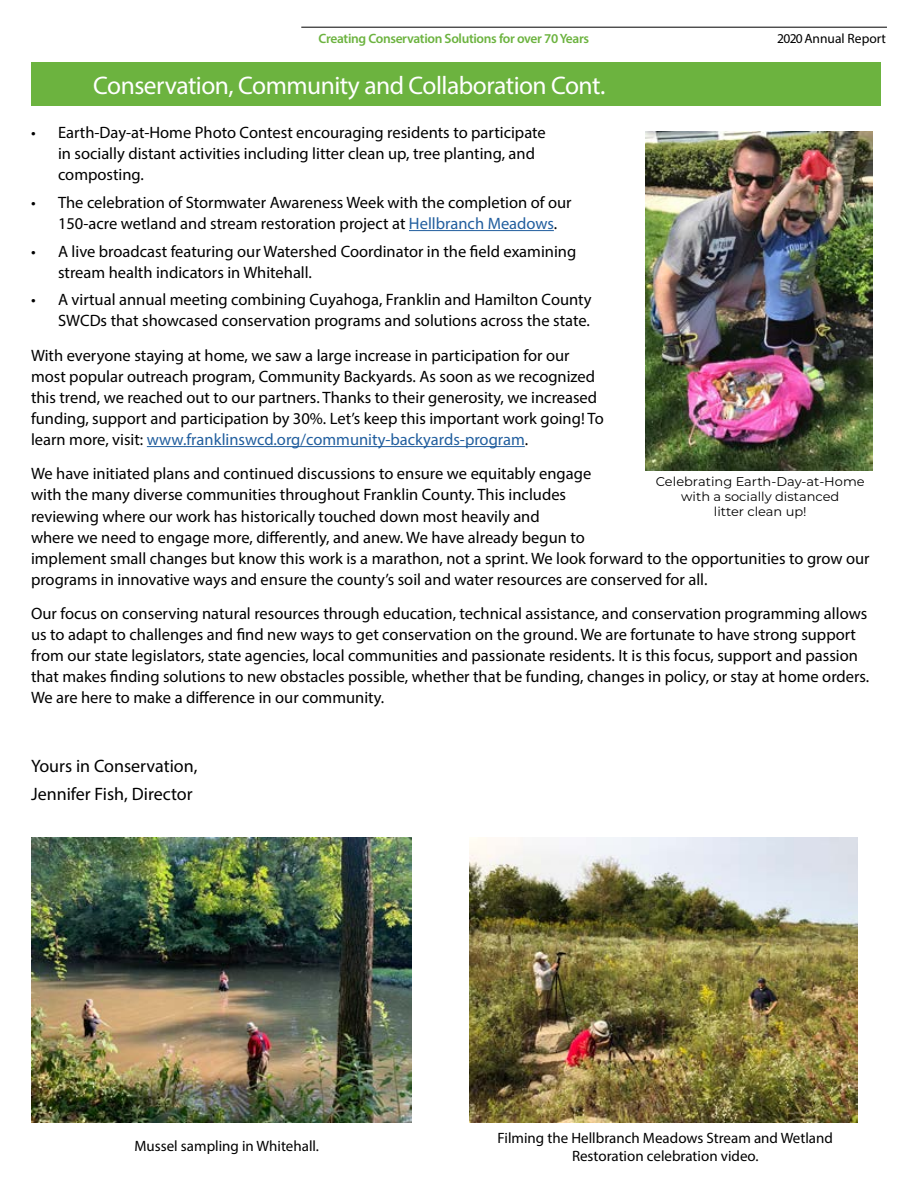
<style>
.page{position:relative;width:918px;height:1188px;background:#fff}
.page>*{position:absolute;margin:0;border:0;box-sizing:border-box;transform-origin:0 0}
.t1{font:25.5px "Myriad Pro";letter-spacing:-.02em;color:#fff}
.t2{font:18px/27.8px "Myriad Pro";color:#000}
.t3{font:16.5px/21px "Myriad Pro";color:#000}
.t4{font:15px/18px "Myriad Pro";color:#000;text-align:center}
.t5{font:600 13.5px "Myriad Pro";letter-spacing:-.025em;color:#6cb33f}
.t6{font:13.5px "Myriad Pro";color:#000}
.t7{font:12.75px/15.1px "Montserrat";color:#000;text-align:center}
.s1{color:#215e9e}
</style>
<div class="page">
<div style="left:31px;top:63px;width:850px;height:43px;background:#6cb33f"></div>
<hr style="left:409px;top:230px;width:145px;height:1px;background:#215e9e">
<hr style="left:147px;top:446px;width:378px;height:1px;background:#215e9e">
<img style="left:646px;top:131px;width:227px;height:339px">
<img style="left:31px;top:837px;width:380px;height:286px">
<hr style="left:301px;top:27px;width:586px;height:1px;background:#000">
<img style="left:469px;top:837px;width:389px;height:286px">
<p class="t5" style="left:319px;top:30px;width:272px">Creating Conservation Solutions for over 70 Years</p>
<p class="t6" style="left:777px;top:30px;width:110px">2020 Annual Report</p>
<h1 class="t1" style="left:93px;top:70px;width:514px">Conservation, Community and Collaboration Cont.</h1>
<p class="t3" style="left:58px;top:122px;width:489px;text-indent:-27px">• Earth-Day-at-Home Photo Contest encouraging residents to participate in socially distant activities including litter clean up, tree planting, and composting.</p>
<p class="t3" style="left:58px;top:192px;width:515px;text-indent:-27px">• The celebration of Stormwater Awareness Week with the completion of our<br>150-acre wetland and stream restoration project at <span class="s1">Hellbranch Meadows</span>.</p>
<p class="t3" style="left:58px;top:240px;width:520px;text-indent:-27px">• A live broadcast featuring our Watershed Coordinator in the field examining stream health indicators in Whitehall.</p>
<p class="t3" style="left:31px;top:289px;width:562px;text-align:right">• A virtual annual meeting combining Cuyahoga, Franklin and Hamilton County<br>SWCDs that showcased conservation programs and solutions across the state.</p>
<p class="t3" style="left:31px;top:345px;width:574px">With everyone staying at home, we saw a large increase in participation for our most popular outreach program, Community Backyards. As soon as we recognized this trend, we reached out to our partners. Thanks to their generosity, we increased funding, support and participation by 30%. Let’s keep this important work going! To learn more, visit: <span class="s1">www.franklinswcd.org/community-backyards-program</span>.</p>
<p class="t3" style="left:31px;top:463px;width:840px">We have initiated plans and continued discussions to ensure we equitably engage<br>with the many diverse communities throughout Franklin County. This includes<br>reviewing where our work has historically touched down most heavily and<br>where we need to engage more, differently, and anew. We have already begun to<br>implement small changes but know this work is a marathon, not a sprint. We look forward to the opportunities to grow our programs in innovative ways and ensure the county’s soil and water resources are conserved for all.</p>
<p class="t3" style="left:31px;top:603px;width:840px">Our focus on conserving natural resources through education, technical assistance, and conservation programming allows us to adapt to challenges and find new ways to get conservation on the ground. We are fortunate to have strong support from our state legislators, state agencies, local communities and passionate residents. It is this focus, support and passion that makes finding solutions to new obstacles possible, whether that be funding, changes in policy, or stay at home orders.<br>We are here to make a difference in our community.</p>
<p class="t7" style="left:656px;top:473px;width:210px">Celebrating Earth-Day-at-Home with a socially distanced<br>litter clean up!</p>
<p class="t2" style="left:31px;top:752px;width:168px">Yours in Conservation,<br>Jennifer Fish, Director</p>
<p class="t4" style="left:135px;top:1137px;width:186px">Mussel sampling in Whitehall.</p>
<p class="t4" style="left:498px;top:1129px;width:337px">Filming the Hellbranch Meadows Stream and Wetland<br>Restoration celebration video.</p>
</div>
